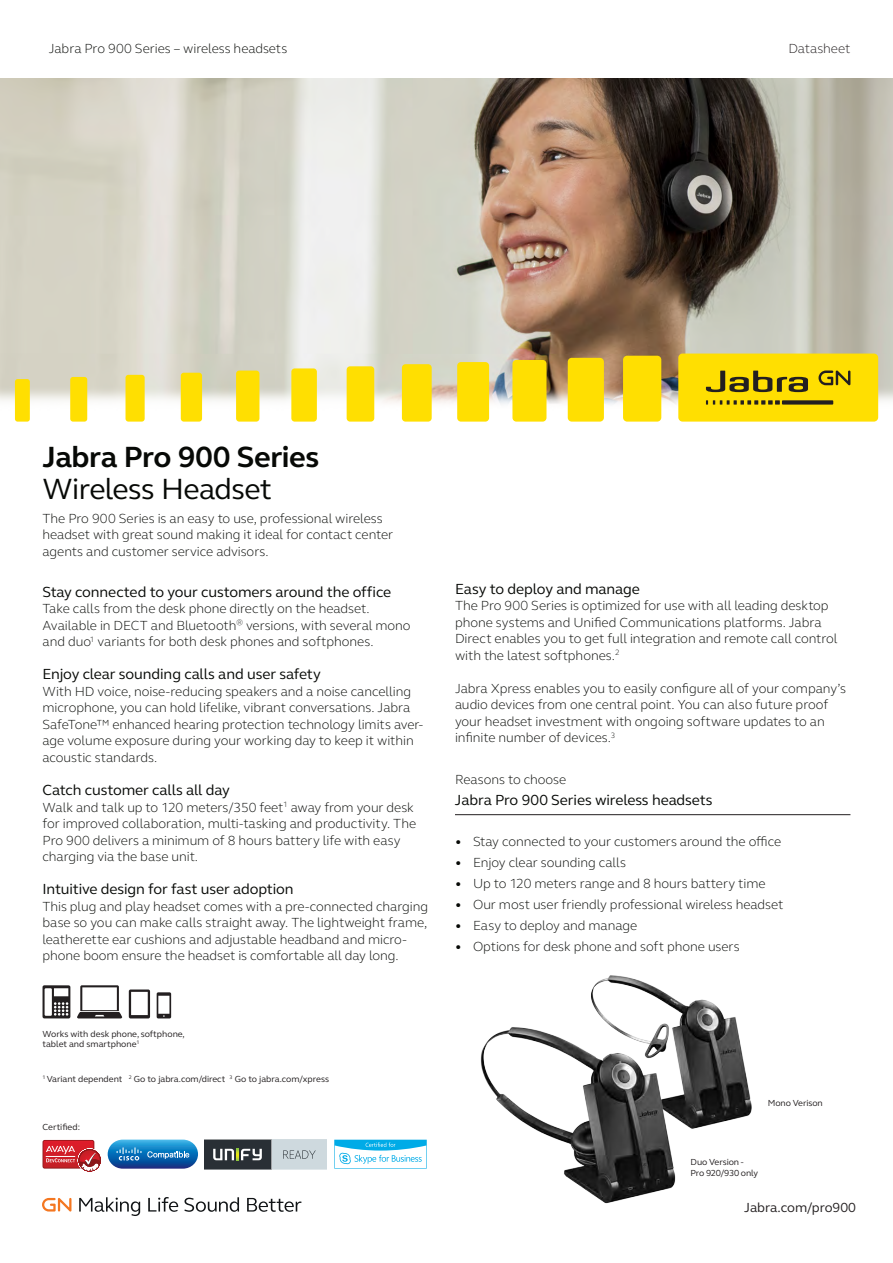
<style>
.page{position:relative;width:893px;height:1263px;background:#fff}
.page>*{position:absolute;margin:0;border:0;box-sizing:border-box;transform-origin:0 0}
.t1{font:700 30px/31.5px "GN Elliot";letter-spacing:-.015em;color:#070906}
.t2{font:15px "GN Elliot";letter-spacing:-.005em;color:#070906}
.t3{font:300 13.5px/16.5px "GN Elliot";letter-spacing:-.005em;color:#070906}
.t4{font:13.5px "GN Elliot";color:#231f20}
.t5{font:300 13.5px "GN Elliot";letter-spacing:-.005em;color:#231f20}
.icon_txt{font:9px/10.5px "GN Elliot";color:#231f20}
.jabra_body_copy{font:9px/10.8px "GN Elliot";letter-spacing:-.01em;color:#231f20}
.s1{font-weight:400}
</style>
<div class="page">
<hr style="left:455px;top:814px;width:395px;height:1px;background:#231f20">
<svg style="left:77px;top:985px;width:45px;height:33px"></svg>
<svg style="left:129px;top:989px;width:21px;height:29px"></svg>
<svg style="left:157px;top:992px;width:14px;height:26px"></svg>
<svg style="left:43px;top:985px;width:27px;height:33px"></svg>
<img style="left:0;top:79px;width:893px;height:300px">
<img style="left:0;top:379px;width:893px;height:43px">
<div style="left:15px;top:379px;width:15px;height:43px;background:#ffdf01;border-radius:3px"></div>
<div style="left:70px;top:377px;width:17px;height:45px;background:#ffdf01;border-radius:3px"></div>
<div style="left:126px;top:375px;width:19px;height:47px;background:#ffdf01;border-radius:3px"></div>
<div style="left:181px;top:373px;width:21px;height:49px;background:#ffdf01;border-radius:3px"></div>
<div style="left:236px;top:371px;width:23px;height:51px;background:#ffdf01;border-radius:3px"></div>
<div style="left:291px;top:368px;width:26px;height:54px;background:#ffdf01;border-radius:3px"></div>
<div style="left:347px;top:366px;width:27px;height:56px;background:#ffdf01;border-radius:3px"></div>
<div style="left:402px;top:364px;width:30px;height:58px;background:#ffdf01;border-radius:4px"></div>
<div style="left:457px;top:362px;width:32px;height:60px;background:#ffdf01;border-radius:4px"></div>
<div style="left:512px;top:360px;width:34px;height:62px;background:#ffdf01;border-radius:4px"></div>
<div style="left:568px;top:358px;width:36px;height:64px;background:#ffdf01;border-radius:4px"></div>
<div style="left:623px;top:356px;width:38px;height:66px;background:#ffdf01;border-radius:4px"></div>
<div style="left:678px;top:354px;width:200px;height:68px;background:#ffdf01;border-radius:4px"></div>
<svg style="left:706px;top:371px;width:102px;height:21px"></svg>
<svg style="left:706px;top:400px;width:74px;height:5px"></svg>
<div style="left:782px;top:400px;width:51px;height:5px;background:#231f20"></div>
<svg style="left:818px;top:370px;width:32px;height:15px"></svg>
<svg style="left:42px;top:1198px;width:29px;height:13px"></svg>
<svg style="left:79px;top:1197px;width:61px;height:19px"></svg>
<svg style="left:148px;top:1197px;width:30px;height:15px"></svg>
<svg style="left:184px;top:1197px;width:55px;height:15px"></svg>
<svg style="left:247px;top:1198px;width:54px;height:14px"></svg>
<svg style="left:334px;top:1140px;width:93px;height:28px"></svg>
<div style="left:77px;top:1148px;width:24px;height:24px;border:1px solid #fff;border-radius:50%"></div>
<svg style="left:78px;top:1149px;width:23px;height:23px"></svg>
<div style="left:78px;top:1149px;width:23px;height:22px;background:#932528;border-radius:50%"></div>
<svg style="left:79px;top:1149px;width:22px;height:22px"></svg>
<img style="left:591px;top:975px;width:161px;height:154px">
<img style="left:480px;top:1018px;width:196px;height:186px">
<svg style="left:204px;top:1139px;width:123px;height:31px;background:#838b8e"></svg>
<svg style="left:108px;top:1139px;width:90px;height:30px;background:#3a87c2"></svg>
<svg style="left:43px;top:1140px;width:57px;height:30px"></svg>
<p class="t3" style="left:49px;top:39px;width:240px">Jabra Pro 900 Series – wireless headsets</p>
<p class="t5" style="left:788px;top:39px;width:64px">Datasheet</p>
<p class="t1" style="left:43px;top:441px;width:278px">Jabra Pro 900 Series<br><span class="s1">Wireless Headset</span></p>
<p class="t3" style="left:43px;top:509px;width:352px">The Pro 900 Series is an easy to use, professional wireless headset with great sound making it ideal for contact center agents and customer service advisors.</p>
<p class="t2" style="left:43px;top:581px;width:350px">Stay connected to your customers around the office</p>
<p class="t3" style="left:43px;top:600px;width:370px">Take calls from the desk phone directly on the headset.<br>Available in DECT and Bluetooth<sup>®</sup> versions, with several mono and duo<sup>1</sup> variants for both desk phones and softphones.</p>
<p class="t2" style="left:43px;top:664px;width:280px">Enjoy clear sounding calls and user safety</p>
<p class="t3" style="left:43px;top:682px;width:382px">With HD voice, noise-reducing speakers and a noise cancelling microphone, you can hold lifelike, vibrant conversations. Jabra SafeTone™ enhanced hearing protection technology limits aver&shy;age volume exposure during your working day to keep it within acoustic standards.</p>
<p class="t2" style="left:43px;top:780px;width:189px">Catch customer calls all day</p>
<p class="t3" style="left:43px;top:799px;width:375px">Walk and talk up to 120 meters/350 feet<sup>1</sup> away from your desk for improved collaboration, multi-tasking and productivity. The Pro 900 delivers a minimum of 8 hours battery life with easy charging via the base unit.</p>
<p class="t2" style="left:43px;top:879px;width:253px">Intuitive design for fast user adoption</p>
<p class="t3" style="left:43px;top:898px;width:387px">This plug and play headset comes with a pre-connected charging base so you can make calls straight away. The lightweight frame, leatherette ear cushions and adjustable headband and micro&shy;phone boom ensure the headset is comfortable all day long.</p>
<p class="icon_txt" style="left:43px;top:1028px;width:144px">Works with desk phone, softphone, tablet and smartphone<sup>1</sup></p>
<p class="icon_txt" style="left:43px;top:1073px;width:288px"><sup>1</sup> Variant dependent <sup>2</sup> Go to jabra.com/direct <sup>3</sup> Go to jabra.com/xpress</p>
<p class="icon_txt" style="left:43px;top:1121px;width:39px">Certified:</p>
<p class="t2" style="left:455px;top:578px;width:186px">Easy to deploy and manage</p>
<p class="t3" style="left:455px;top:597px;width:384px">The Pro 900 Series is optimized for use with all leading desktop phone systems and Unified Communications platforms. Jabra Direct enables you to get full integration and remote call control with the latest softphones.<sup>2</sup></p>
<p class="t3" style="left:455px;top:679px;width:393px">Jabra Xpress enables you to easily configure all of your company’s audio devices from one central point. You can also future proof your headset investment with ongoing software updates to an infinite number of devices.<sup>3</sup></p>
<p class="t3" style="left:455px;top:771px;width:113px">Reasons to choose</p>
<p class="t2" style="left:455px;top:790px;width:259px">Jabra Pro 900 Series wireless headsets</p>
<p class="t3" style="left:455px;top:832px;width:328px">• Stay connected to your customers around the office</p>
<p class="t3" style="left:455px;top:853px;width:172px">• Enjoy clear sounding calls</p>
<p class="t3" style="left:455px;top:874px;width:312px">• Up to 120 meters range and 8 hours battery time</p>
<p class="t3" style="left:455px;top:895px;width:330px">• Our most user friendly professional wireless headset</p>
<p class="t3" style="left:455px;top:916px;width:184px">• Easy to deploy and manage</p>
<p class="t3" style="left:455px;top:937px;width:286px">• Options for desk phone and soft phone users</p>
<p class="jabra_body_copy" style="left:768px;top:1098px;width:56px">Mono Verison</p>
<p class="jabra_body_copy" style="left:690px;top:1157px;width:69px">Duo Version -<br>Pro 920/930 only</p>
<p class="t4" style="left:744px;top:1198px;width:113px">Jabra.com/pro900</p>
</div>
